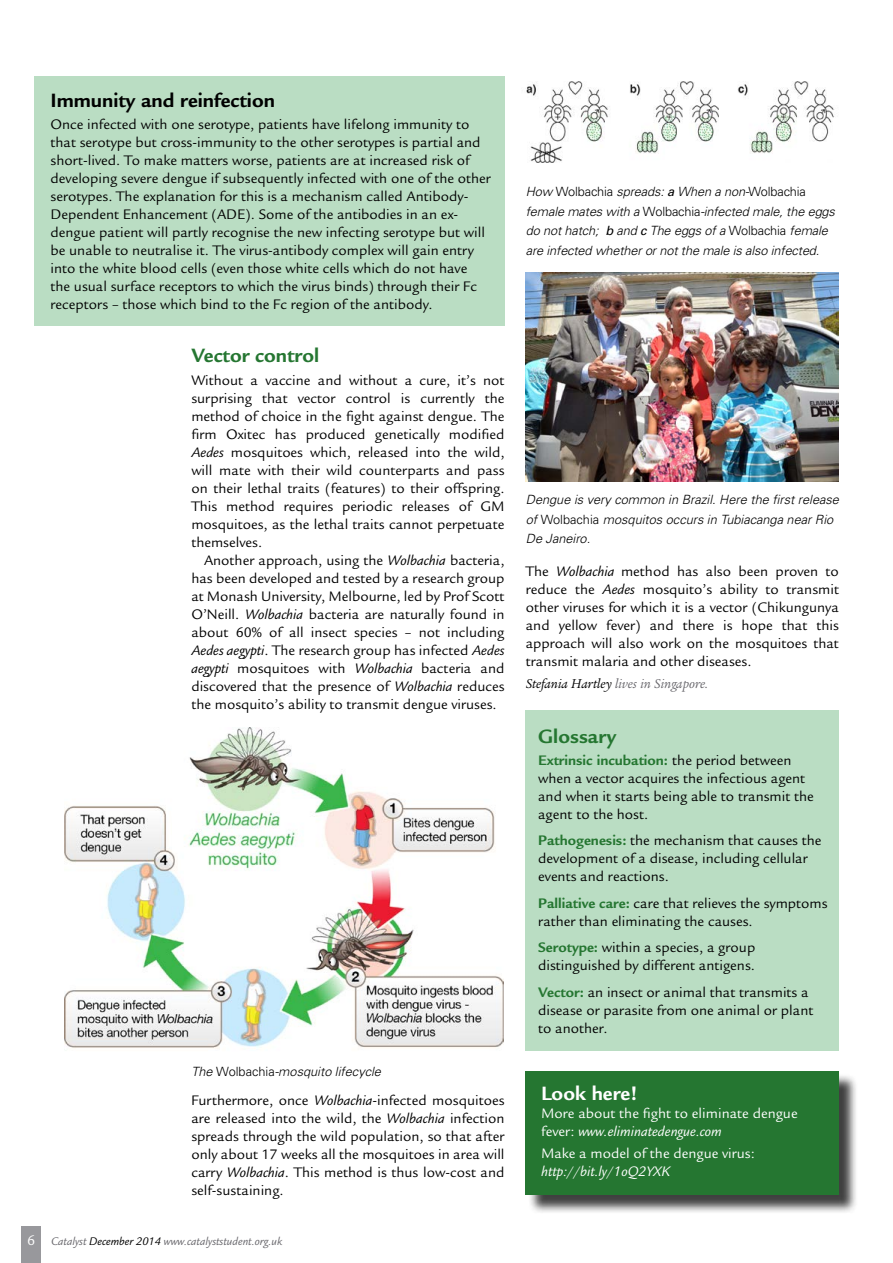
<style>
.page{position:relative;width:893px;height:1263px;background:#fff}
.page>*{position:absolute;margin:0;border:0;box-sizing:border-box;transform-origin:0 0}
.t1{font:700 21px "Legacy Sans";color:#000}
.t2{font:700 21px "Legacy Sans";color:#257631}
.t3{font:700 21px "Legacy Sans";color:#fff}
.t4{font:15px/18px "Legacy Sans";color:#000}
.t5{font:15px/18px "Legacy Sans";color:#fff}
.t6{font:italic 15px "Legacy Sans";color:#fff}
.t7{font:italic 13.95px "Legacy Ser ITC";color:#68676c}
.t8{font:italic 300 12.75px/19.5px "Univers";letter-spacing:-.01em;color:#000}
.t9{font:italic 12px "Legacy Sans";color:#68676c}
.s1{font-style:italic}
.s2{font-style:normal}
.s3{font-style:normal;font-size:15px;color:#fff}
.s4{color:#000}
.s5{font-weight:400}
.s6{font-weight:700;color:#257631}
</style>
<div class="page">
<div style="left:21px;top:1226px;width:20px;height:37px;background:#98989c"></div>
<div style="left:526px;top:710px;width:313px;height:340px;background:#baddc3"></div>
<div style="left:34px;top:77px;width:470px;height:249px;background:#baddc3"></div>
<div style="left:528px;top:1073px;width:330px;height:141px;background:#000;opacity:.75"></div>
<div style="left:526px;top:1071px;width:313px;height:124px;background:#257631"></div>
<img style="left:526px;top:273px;width:313px;height:208px">
<img style="left:526px;top:81px;width:309px;height:81px">
<img style="left:64px;top:727px;width:440px;height:322px">
<h1 class="t1" style="left:51px;top:88px;width:226px">Immunity and reinfection</h1>
<p class="t4" style="left:51px;top:116px;width:442px">Once infected with one serotype, patients have lifelong immunity to that serotype but cross-immunity to the other serotypes is partial and short-lived. To make matters worse, patients are at increased risk of developing severe dengue if subsequently infected with one of the other serotypes. The explanation for this is a mechanism called Antibody-Dependent Enhancement (ADE). Some of the antibodies in an ex&shy;dengue patient will partly recognise the new infecting serotype but will be unable to neutralise it. The virus-antibody complex will gain entry into the white blood cells (even those white cells which do not have<br>the usual surface receptors to which the virus binds) through their Fc receptors – those which bind to the Fc region of the antibody.</p>
<h1 class="t2" style="left:191px;top:344px;width:129px">Vector control</h1>
<p class="t4" style="left:191px;top:371px;width:315px;text-align:justify">Without a vaccine and without a cure, it’s not surprising that vector control is currently the method of choice in the fight against dengue. The firm Oxitec has produced genetically modified <span class="s1">Aedes</span> mosquitoes which, released into the wild, will mate with their wild counterparts and pass on their lethal traits (features) to their offspring.<br>This method requires periodic releases of GM mosquitoes, as the lethal traits cannot perpetuate themselves.</p>
<p class="t4" style="left:191px;top:551px;width:315px;text-align:justify;text-indent:13px">Another approach, using the <span class="s1">Wolbachia</span> bacteria, has been developed and tested by a research group at Monash University, Melbourne, led by Prof Scott O’Neill. <span class="s1">Wolbachia</span> bacteria are naturally found in about 60% of all insect species – not including <span class="s1">Aedes aegypti</span>. The research group has infected <span class="s1">Aedes aegypti</span> mosquitoes with <span class="s1">Wolbachia</span> bacteria and discovered that the presence of <span class="s1">Wolbachia</span> reduces the mosquito’s ability to transmit dengue viruses.</p>
<p class="t8" style="left:191px;top:1061px;width:191px">The <span class="s2">Wolbachia</span>-mosquito lifecycle</p>
<p class="t4" style="left:191px;top:1091px;width:315px;text-align:justify">Furthermore, once <span class="s1">Wolbachia</span>-infected mosquitoes are released into the wild, the <span class="s1">Wolbachia</span> infection spreads through the wild population, so that after only about 17 weeks all the mosquitoes in area will carry <span class="s1">Wolbachia</span>. This method is thus low-cost and self-sustaining.</p>
<p class="t9" style="left:27px;top:1235px;width:257px"><span class="s3">6</span> Catalyst <span class="s4">December 2014</span> www.catalyststudent.org.uk</p>
<p class="t8" style="left:526px;top:181px;width:311px">How <span class="s2">Wolbachia</span> spreads: <span class="s5">a</span> When a non-<span class="s2">Wolbachia </span>female mates with a <span class="s2">Wolbachia</span>-infected male, the eggs do not hatch; <span class="s5">b</span> and <span class="s5">c</span> The eggs of a <span class="s2">Wolbachia</span> female are infected whether or not the male is also infected.</p>
<p class="t8" style="left:526px;top:489px;width:315px">Dengue is very common in Brazil. Here the first release of <span class="s2">Wolbachia</span> mosquitos occurs in Tubiacanga near Rio<br>De Janeiro.</p>
<p class="t4" style="left:526px;top:562px;width:315px;text-align:justify">The <span class="s1">Wolbachia</span> method has also been proven to reduce the <span class="s1">Aedes</span> mosquito’s ability to transmit other viruses for which it is a vector (Chikungunya and yellow fever) and there is hope that this approach will also work on the mosquitoes that transmit malaria and other diseases.</p>
<p class="t7" style="left:526px;top:676px;width:184px"><span class="s4">Stefania Hartley</span> lives in Singapore.</p>
<h1 class="t2" style="left:538px;top:724px;width:79px">Glossary</h1>
<p class="t4" style="left:538px;top:751px;width:277px"><span class="s6">Extrinsic incubation:</span> the period between when a vector acquires the infectious agent and when it starts being able to transmit the agent to the host.</p>
<p class="t4" style="left:538px;top:832px;width:285px"><span class="s6">Pathogenesis:</span> the mechanism that causes the development of a disease, including cellular events and reactions.</p>
<p class="t4" style="left:538px;top:894px;width:291px"><span class="s6">Palliative care:</span> care that relieves the symptoms rather than eliminating the causes.</p>
<p class="t4" style="left:538px;top:939px;width:219px"><span class="s6">Serotype:</span> within a species, a group distinguished by different antigens.</p>
<p class="t4" style="left:538px;top:983px;width:277px"><span class="s6">Vector:</span> an insect or animal that transmits a disease or parasite from one animal or plant to another.</p>
<h1 class="t3" style="left:541px;top:1081px;width:98px">Look here!</h1>
<p class="t5" style="left:541px;top:1104px;width:258px">More about the fight to eliminate dengue fever: <span class="s1">www.eliminatedengue.com</span></p>
<p class="t5" style="left:541px;top:1144px;width:215px">Make a model of the dengue virus:</p>
<p class="t6" style="left:541px;top:1163px;width:130px">http://bit.ly/1oQ2YXK</p>
</div>
